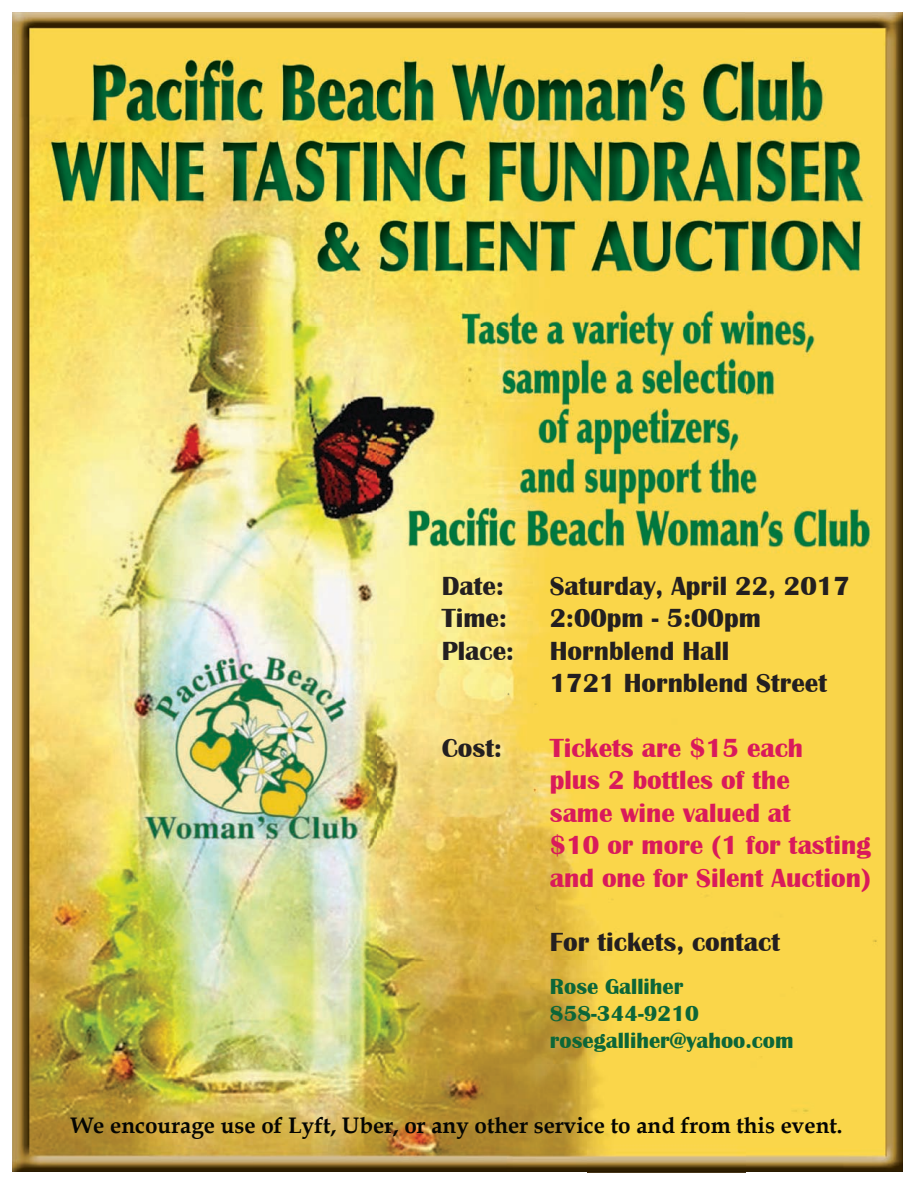
<style>
.page{position:relative;width:918px;height:1188px;background:#fff}
.page>*{position:absolute;margin:0;border:0;box-sizing:border-box;transform-origin:0 0}
.t1{font:700 27px/32.4px "Britannic";color:#231f20}
.t2{font:700 27px/32.4px "Britannic";color:#d91a5b}
.t3{font:700 22.5px "Book Antiqua";color:#040503}
.t4{font:700 22.5px/27px "Britannic";color:#0c6638}
</style>
<div class="page">
<img style="left:12px;top:12px;width:890px;height:1160px">
<p class="t1" style="left:442px;top:570px;width:63px">Date:</p>
<p class="t1" style="left:550px;top:570px;width:302px">Saturday, April 22, 2017</p>
<p class="t1" style="left:442px;top:602px;width:66px">Time:</p>
<p class="t1" style="left:550px;top:602px;width:213px">2:00pm - 5:00pm</p>
<p class="t1" style="left:442px;top:635px;width:74px">Place:</p>
<p class="t1" style="left:550px;top:635px;width:279px">Hornblend Hall<br>1721 Hornblend Street</p>
<p class="t1" style="left:442px;top:732px;width:62px">Cost:</p>
<p class="t2" style="left:550px;top:732px;width:323px">Tickets are $15 each<br>plus 2 bottles of the<br>same wine valued at<br>$10 or more (1 for tasting and one for Silent Auction)</p>
<p class="t1" style="left:550px;top:926px;width:232px">For tickets, contact</p>
<p class="t4" style="left:550px;top:973px;width:245px">Rose Galliher<br>858-344-9210 rosegalliher@yahoo.com</p>
<p class="t3" style="left:71px;top:1112px;width:773px">We encourage use of Lyft, Uber, or any other service to and from this event.</p>
</div>
